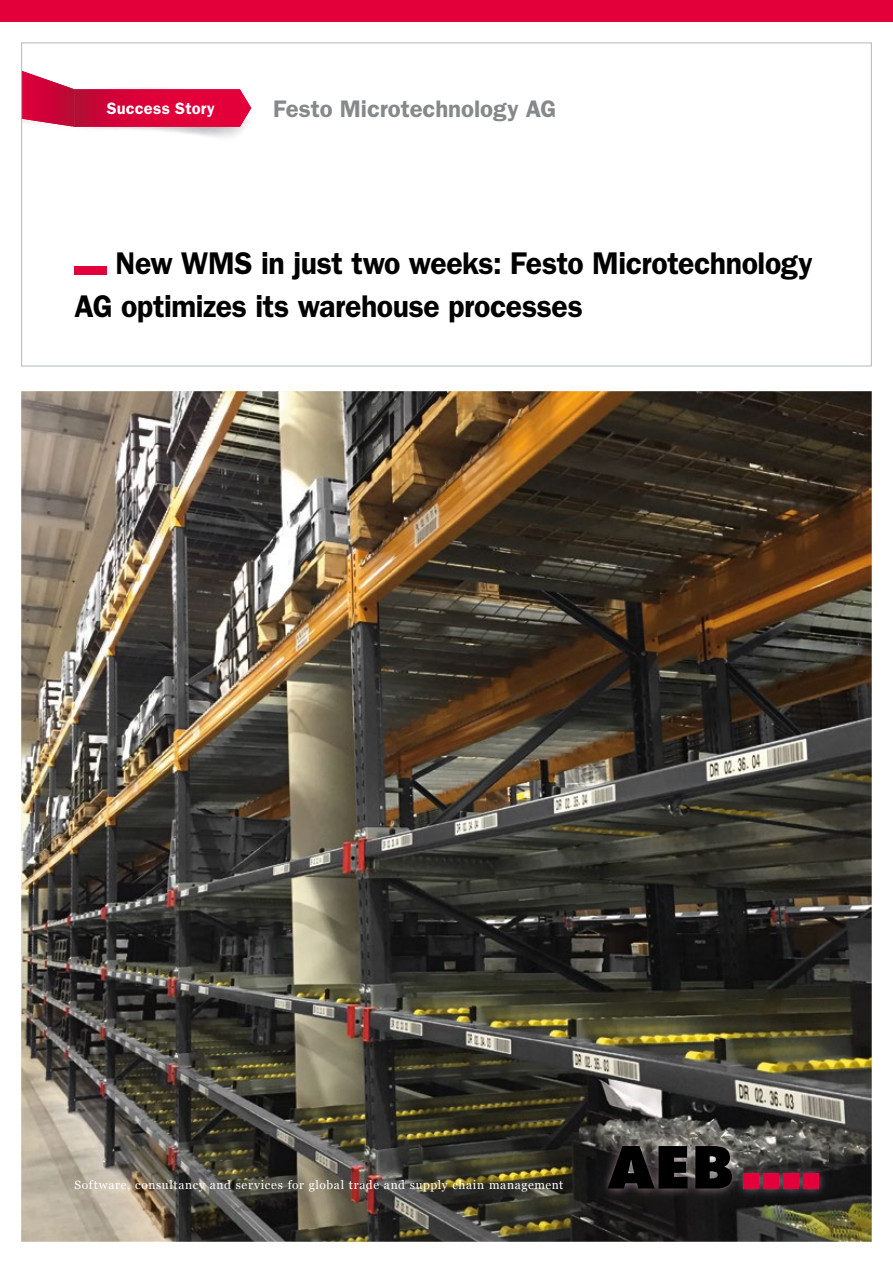
<style>
.page{position:relative;width:893px;height:1263px;background:#fff}
.page>*{position:absolute;margin:0;border:0;box-sizing:border-box;transform-origin:0 0}
.t1{font:600 31.5px/42.5px "Franklin Gothic LT";letter-spacing:-.015em;color:#000;scale:.96 1}
.t2{font:600 24px "Franklin Gothic LT";letter-spacing:-.005em;color:#868889}
.t3{font:600 16.5px "Franklin Gothic LT";letter-spacing:.01em;color:#fff}
.t4{font:12px "Georgia";letter-spacing:.055em;color:#fff}
</style>
<div class="page">
<svg style="left:21px;top:42px;width:230px;height:90px"></svg>
<img style="left:21px;top:391px;width:851px;height:851px">
<div style="left:74px;top:266px;width:33px;height:8px;background:#e3003a"></div>
<img style="left:599px;top:1136px;width:229px;height:62px">
<svg style="left:608px;top:1146px;width:80px;height:42px;background:#191717"></svg>
<svg style="left:695px;top:1146px;width:37px;height:42px;background:#151514"></svg>
<div style="left:743px;top:1173px;width:15px;height:15px;background:#e3003a"></div>
<div style="left:763px;top:1173px;width:15px;height:15px;background:#e3003a"></div>
<div style="left:783px;top:1173px;width:15px;height:15px;background:#e3003a"></div>
<div style="left:803px;top:1173px;width:16px;height:15px;background:#e3003a"></div>
<div style="left:0;top:0;width:893px;height:21px;background:#e3003a"></div>
<p class="t3" style="left:107px;top:99px;width:110px">Success Story</p>
<p class="t2" style="left:273px;top:95px;width:285px">Festo Microtechnology AG</p>
<p class="t1" style="left:74px;top:242px;width:770px;text-indent:41px">New WMS in just two weeks: Festo Microtechnology<br>AG optimizes its warehouse processes</p>
<p class="t4" style="left:74px;top:1177px;width:490px">Software, consultancy and services for global trade and supply chain management</p>
</div>
